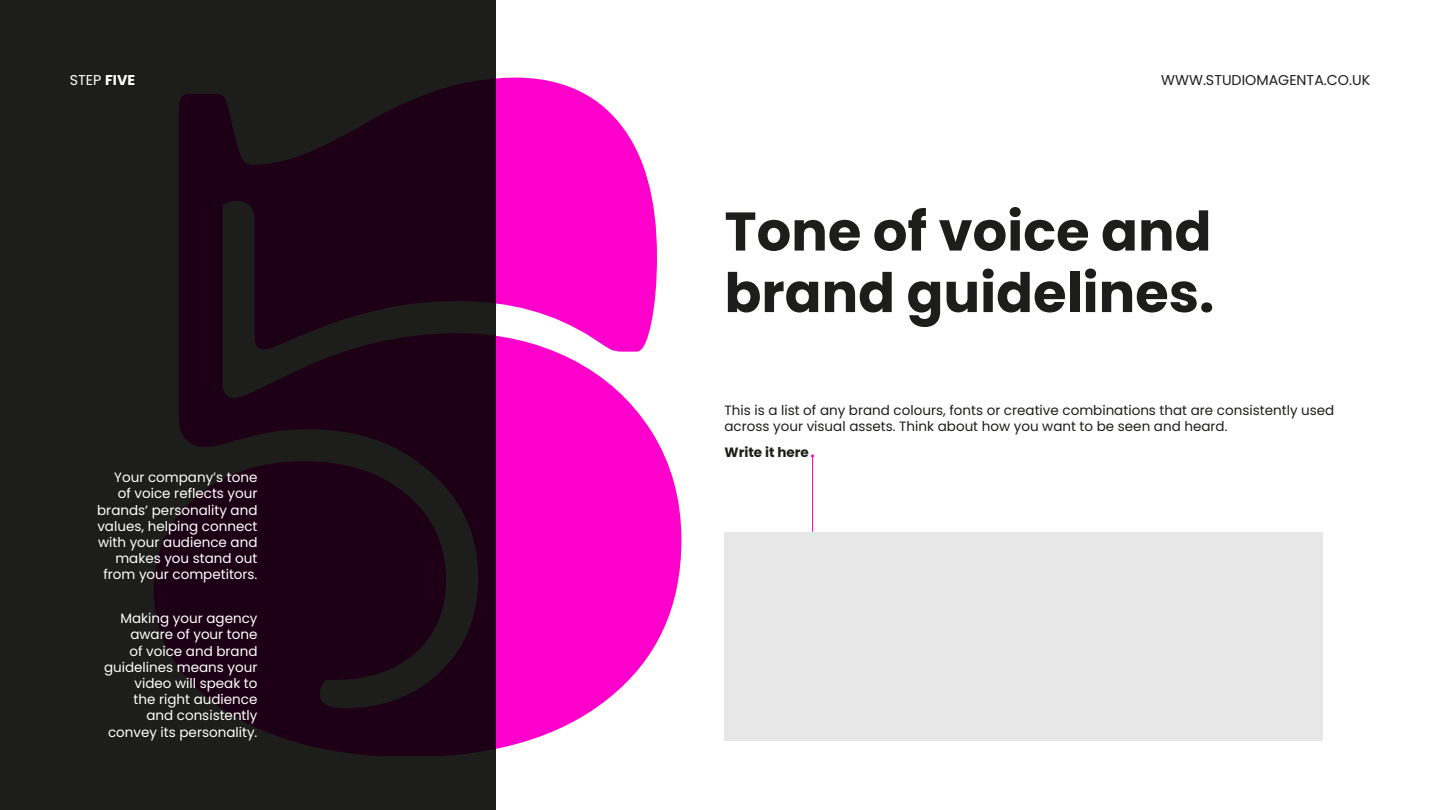
<style>
.page{position:relative;width:1440px;height:810px;background:#fff}
.page>*{position:absolute;margin:0;border:0;box-sizing:border-box;transform-origin:0 0}
.t1{font:900 972px "Blenny";color:#f0c}
.t2{font:700 54.38px/61.5px "Poppins";color:#1d1d1b}
.t3{font:14.25px "Poppins";color:#1d1d1b}
.t4{font:14.25px "Poppins";color:#fff}
.t5{font:13.5px/16.2px "Poppins";color:#fff;text-align:right}
.t6{font:13.5px/16.2px "Poppins";color:#1d1d1b}
.t7{font:700 13.5px "Poppins";color:#1d1d1b}
.s1{font-weight:700}
</style>
<div class="page">
<div style="left:0;top:0;width:496px;height:810px;background:#1d1d1b"></div>
<div style="left:724px;top:532px;width:599px;height:208px;background:#e7e7e7"></div>
<hr style="left:812px;top:456px;width:1px;height:76px;background:#f0c">
<p class="t4" style="left:70px;top:71px;width:67px">STEP <span class="s1">FIVE</span></p>
<p class="t3" style="left:1161px;top:71px;width:210px">WWW.STUDIOMAGENTA.CO.UK</p>
<h1 class="t1" style="left:138px;top:-164px;width:560px">5</h1>
<h2 class="t2" style="left:724px;top:201px;width:491px">Tone of voice and brand guidelines.</h2>
<p class="t6" style="left:724px;top:402px;width:611px">This is a list of any brand colours, fonts or creative combinations that are consistently used across your visual assets. Think about how you want to be seen and heard.</p>
<p class="t7" style="left:724px;top:445px;width:86px">Write it here</p>
<p class="t5" style="left:97px;top:469px;width:162px">Your company’s tone<br>of voice reflects your brands’ personality and values, helping connect with your audience and makes you stand out from your competitors.</p>
<p class="t5" style="left:104px;top:610px;width:155px">Making your agency aware of your tone<br>of voice and brand guidelines means your video will speak to<br>the right audience and consistently convey its personality.</p>
</div>
